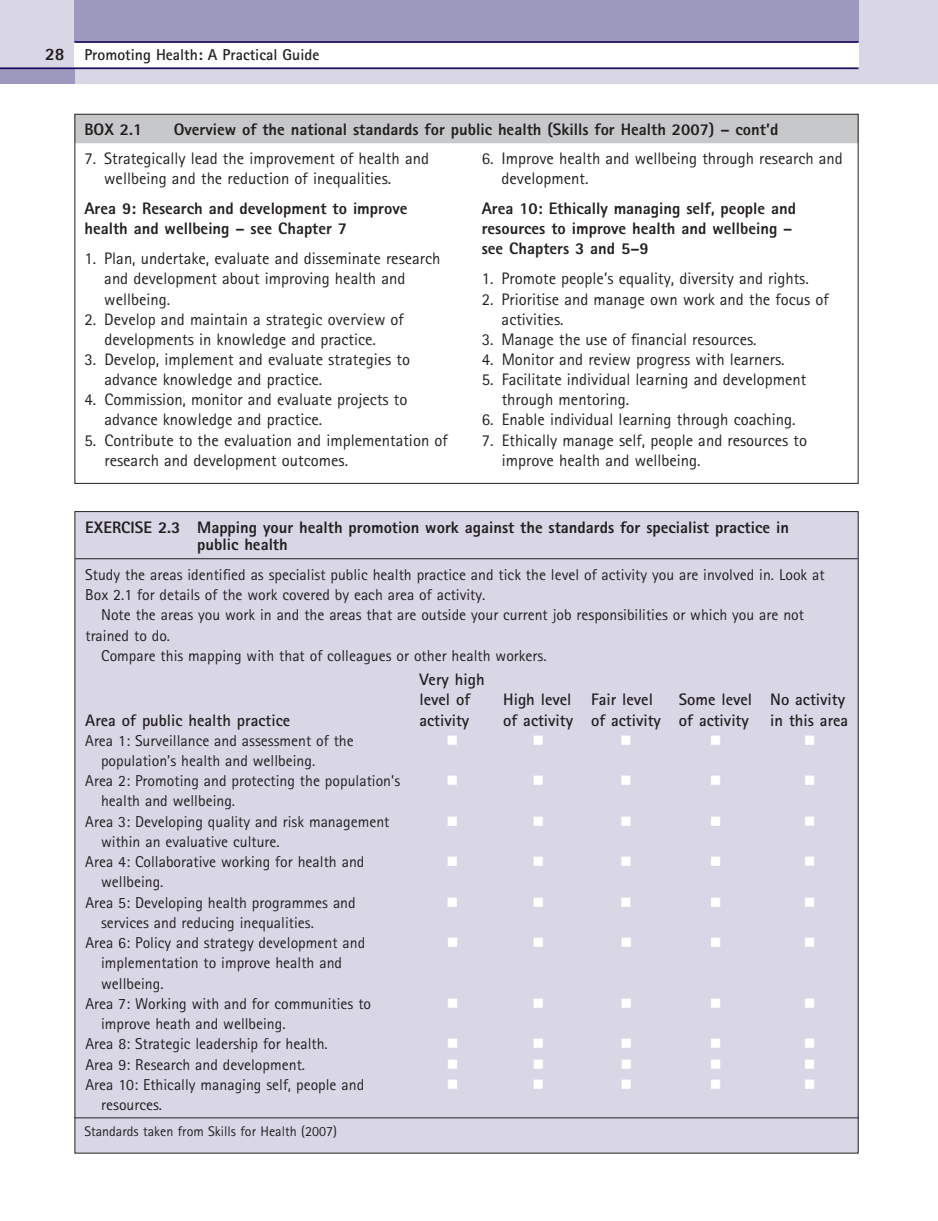
<style>
.page{position:relative;width:938px;height:1221px;background:#fff}
.page>*{position:absolute;margin:0;border:0;box-sizing:border-box;transform-origin:0 0}
.t1{font:16.62px/20.1px "Rotis Sans Serif";color:#231f20}
.t2{font:800 16.62px/20.1px "Rotis Sans Serif";color:#231f20}
.t3{font:700 16.62px/20.1px "Rotis Sans Serif";color:#231f20}
.t4{font:15.75px/20.1px "Rotis Sans Serif";color:#231f20}
.t5{font:15.75px "Wingdings";color:#fff}
.t6{font:700 15.75px "Rotis Sans Serif";color:#231f20}
.t7{font:14px "Rotis Sans Serif";color:#231f20}
.s1{font-weight:800;font-size:17.5px}
</style>
<div class="page">
<div style="left:0;top:0;width:938px;height:84px;background:#d9d7e6"></div>
<div style="left:74px;top:0;width:784px;height:42px;background:#9d99be"></div>
<div style="left:74px;top:42px;width:784px;height:26px;background:#fff"></div>
<div style="left:0;top:68px;width:74px;height:16px;background:#9d99be"></div>
<hr style="left:74px;top:41px;width:784px;height:2px;background:#1a0e60">
<hr style="left:0;top:67px;width:858px;height:2px;background:#1a0e60">
<div style="left:75px;top:511px;width:783px;height:641px;background:#d9d7e6"></div>
<hr style="left:75px;top:558px;width:782px;height:1px;background:#231f20">
<hr style="left:74px;top:1117px;width:784px;height:1px;background:#231f20">
<div style="left:74px;top:114px;width:784px;height:29px;background:#c7c8ca"></div>
<p class="t6" style="left:45px;top:44px;width:276px"><span class="s1">28</span> Promoting Health: A Practical Guide</p>
<p class="t2" style="left:84px;top:119px;width:80px">BOX 2.1 O</p>
<p class="t2" style="left:184px;top:119px;width:595px">verview of the national standards for public health (Skills for Health 2007) – cont’d</p>
<p class="t1" style="left:104px;top:148px;width:326px;text-indent:-20px">7. Strategically lead the improvement of health and wellbeing and the reduction of inequalities.</p>
<p class="t2" style="left:84px;top:198px;width:324px">Area 9: Research and development to improve health and wellbeing – see Chapter 7</p>
<p class="t1" style="left:104px;top:248px;width:338px;text-indent:-20px">1. Plan, undertake, evaluate and disseminate research and development about improving health and wellbeing.</p>
<p class="t1" style="left:84px;top:309px;width:321px;text-align:center">2. Develop and maintain a strategic overview of developments in knowledge and practice.</p>
<p class="t1" style="left:104px;top:349px;width:307px;text-indent:-20px">3. Develop, implement and evaluate strategies to advance knowledge and practice.</p>
<p class="t1" style="left:104px;top:389px;width:304px;text-indent:-20px">4. Commission, monitor and evaluate projects to advance knowledge and practice.</p>
<p class="t1" style="left:104px;top:429px;width:345px;text-indent:-20px">5. Contribute to the evaluation and implementation of research and development outcomes.</p>
<p class="t1" style="left:501px;top:148px;width:343px;text-indent:-20px">6. Improve health and wellbeing through research and development.</p>
<p class="t2" style="left:482px;top:198px;width:316px">Area 10: Ethically managing self, people and resources to improve health and wellbeing – see Chapters 3 and 5–9</p>
<p class="t1" style="left:482px;top:268px;width:328px">1. Promote people’s equality, diversity and rights.</p>
<p class="t1" style="left:501px;top:289px;width:328px;text-indent:-20px">2. Prioritise and manage own work and the focus of activities.</p>
<p class="t1" style="left:482px;top:329px;width:276px">3. Manage the use of financial resources.</p>
<p class="t1" style="left:482px;top:349px;width:304px">4. Monitor and review progress with learners.</p>
<p class="t1" style="left:502px;top:369px;width:306px;text-indent:-20px">5. Facilitate individual learning and development through mentoring.</p>
<p class="t1" style="left:482px;top:409px;width:315px">6. Enable individual learning through coaching.</p>
<p class="t1" style="left:502px;top:430px;width:307px;text-indent:-20px">7. Ethically manage self, people and resources to improve health and wellbeing.</p>
<p class="t2" style="left:85px;top:517px;width:53px">EXERCISE</p>
<p class="t2" style="left:197px;top:518px;width:593px;line-height:17.5px;text-indent:-39px">2.3 Mapping your health promotion work against the standards for specialist practice in public health</p>
<p class="t4" style="left:85px;top:564px;width:741px">Study the areas identified as specialist public health practice and tick the level of activity you are involved in. Look at<br>Box 2.1 for details of the work covered by each area of activity.</p>
<p class="t4" style="left:101px;top:605px;width:704px">Note the areas you work in and the areas that are outside your current job responsibilities or which you are not</p>
<p class="t4" style="left:85px;top:625px;width:86px">trained to do.</p>
<p class="t4" style="left:101px;top:645px;width:447px">Compare this mapping with that of colleagues or other health workers.</p>
<p class="t3" style="left:85px;top:709px;width:206px">Area of public health practice</p>
<p class="t3" style="left:419px;top:669px;width:67px">Very high level of activity</p>
<p class="t3" style="left:503px;top:689px;width:71px">High level of activity</p>
<p class="t3" style="left:591px;top:689px;width:71px">Fair level of activity</p>
<p class="t3" style="left:679px;top:689px;width:75px">Some level of activity</p>
<p class="t3" style="left:770px;top:689px;width:79px">No activity in this area</p>
<p class="t4" style="left:101px;top:730px;width:254px;text-indent:-16px">Area 1: Surveillance and assessment of the population’s health and wellbeing.</p>
<p class="t5" style="left:446px;top:731px;width:13px">■</p>
<p class="t5" style="left:532px;top:731px;width:13px">■</p>
<p class="t5" style="left:620px;top:731px;width:13px">■</p>
<p class="t5" style="left:709px;top:731px;width:13px">■</p>
<p class="t5" style="left:803px;top:731px;width:13px">■</p>
<p class="t4" style="left:101px;top:770px;width:301px;text-indent:-16px">Area 2: Promoting and protecting the population’s health and wellbeing.</p>
<p class="t5" style="left:446px;top:772px;width:13px">■</p>
<p class="t5" style="left:532px;top:772px;width:13px">■</p>
<p class="t5" style="left:620px;top:772px;width:13px">■</p>
<p class="t5" style="left:710px;top:772px;width:13px">■</p>
<p class="t5" style="left:803px;top:772px;width:13px">■</p>
<p class="t4" style="left:101px;top:811px;width:290px;text-indent:-16px">Area 3: Developing quality and risk management within an evaluative culture.</p>
<p class="t5" style="left:446px;top:812px;width:13px">■</p>
<p class="t5" style="left:532px;top:812px;width:13px">■</p>
<p class="t5" style="left:620px;top:812px;width:13px">■</p>
<p class="t5" style="left:710px;top:812px;width:13px">■</p>
<p class="t5" style="left:803px;top:812px;width:13px">■</p>
<p class="t4" style="left:101px;top:851px;width:265px;text-indent:-16px">Area 4: Collaborative working for health and wellbeing.</p>
<p class="t5" style="left:446px;top:853px;width:13px">■</p>
<p class="t5" style="left:532px;top:853px;width:13px">■</p>
<p class="t5" style="left:620px;top:853px;width:13px">■</p>
<p class="t5" style="left:710px;top:853px;width:13px">■</p>
<p class="t5" style="left:803px;top:853px;width:13px">■</p>
<p class="t4" style="left:101px;top:892px;width:256px;text-indent:-16px">Area 5: Developing health programmes and services and reducing inequalities.</p>
<p class="t5" style="left:446px;top:893px;width:13px">■</p>
<p class="t5" style="left:532px;top:893px;width:13px">■</p>
<p class="t5" style="left:620px;top:893px;width:13px">■</p>
<p class="t5" style="left:710px;top:893px;width:13px">■</p>
<p class="t5" style="left:803px;top:893px;width:13px">■</p>
<p class="t4" style="left:101px;top:932px;width:266px;text-indent:-16px">Area 6: Policy and strategy development and implementation to improve health and wellbeing.</p>
<p class="t5" style="left:446px;top:934px;width:13px">■</p>
<p class="t5" style="left:532px;top:934px;width:13px">■</p>
<p class="t5" style="left:620px;top:934px;width:13px">■</p>
<p class="t5" style="left:710px;top:934px;width:13px">■</p>
<p class="t5" style="left:804px;top:934px;width:13px">■</p>
<p class="t4" style="left:101px;top:993px;width:271px;text-indent:-16px">Area 7: Working with and for communities to improve heath and wellbeing.</p>
<p class="t5" style="left:446px;top:994px;width:13px">■</p>
<p class="t5" style="left:532px;top:994px;width:13px">■</p>
<p class="t5" style="left:620px;top:994px;width:13px">■</p>
<p class="t5" style="left:710px;top:994px;width:13px">■</p>
<p class="t5" style="left:804px;top:994px;width:13px">■</p>
<p class="t4" style="left:85px;top:1033px;width:244px">Area 8: Strategic leadership for health.</p>
<p class="t5" style="left:447px;top:1035px;width:13px">■</p>
<p class="t5" style="left:532px;top:1035px;width:13px">■</p>
<p class="t5" style="left:620px;top:1035px;width:13px">■</p>
<p class="t5" style="left:710px;top:1035px;width:13px">■</p>
<p class="t5" style="left:804px;top:1035px;width:13px">■</p>
<p class="t4" style="left:85px;top:1054px;width:221px">Area 9: Research and development.</p>
<p class="t5" style="left:447px;top:1055px;width:13px">■</p>
<p class="t5" style="left:532px;top:1055px;width:13px">■</p>
<p class="t5" style="left:620px;top:1055px;width:13px">■</p>
<p class="t5" style="left:710px;top:1055px;width:13px">■</p>
<p class="t5" style="left:804px;top:1055px;width:13px">■</p>
<p class="t4" style="left:101px;top:1074px;width:264px;text-indent:-16px">Area 10: Ethically managing self, people and resources.</p>
<p class="t5" style="left:447px;top:1076px;width:13px">■</p>
<p class="t5" style="left:532px;top:1076px;width:13px">■</p>
<p class="t5" style="left:620px;top:1076px;width:13px">■</p>
<p class="t5" style="left:710px;top:1076px;width:13px">■</p>
<p class="t5" style="left:804px;top:1076px;width:13px">■</p>
<p class="t7" style="left:84px;top:1122px;width:254px">Standards taken from Skills for Health (2007)</p>
</div>
